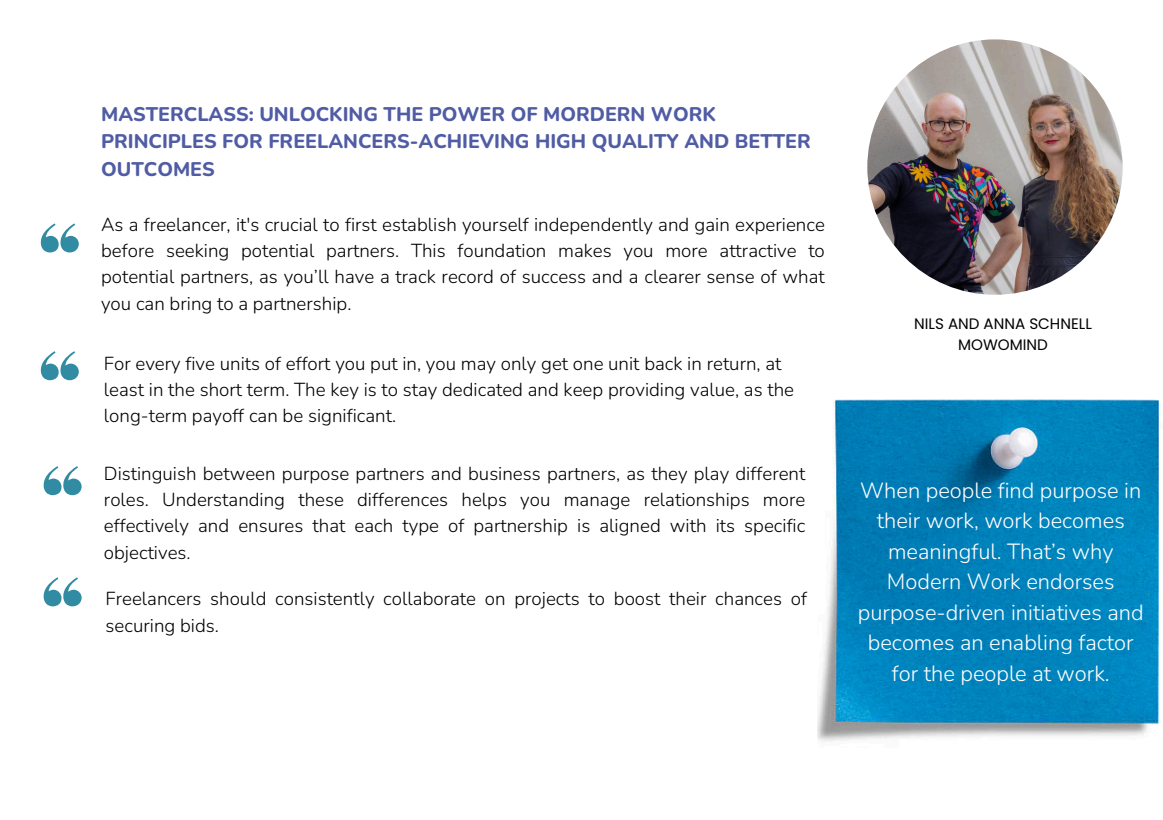
<style>
.page{position:relative;width:1163px;height:820px;background:#fff}
.page>*{position:absolute;margin:0;border:0;box-sizing:border-box;transform-origin:0 0}
.t1{font:300 21.88px/30.5px "Nunito";color:#fff;text-align:center}
.t2{font:800 19.69px/27.2px "Nunito";color:#505ca4}
.t3{font:300 18.75px/26.2px "Nunito";color:#000;text-align:justify}
.t4{font:15.12px "Poppins";color:#000}
</style>
<div class="page">
<img style="left:867px;top:39px;width:255px;height:256px;border-radius:50%">
<svg style="left:41px;top:223px;width:38px;height:29px"></svg>
<svg style="left:41px;top:351px;width:38px;height:29px"></svg>
<svg style="left:44px;top:466px;width:38px;height:29px"></svg>
<svg style="left:44px;top:577px;width:38px;height:29px"></svg>
<img style="left:817px;top:399px;width:344px;height:343px">
<p class="t2" style="left:101px;top:101px;width:711px">MASTERCLASS: UNLOCKING THE POWER OF MORDERN WORK<br>PRINCIPLES FOR FREELANCERS-ACHIEVING HIGH QUALITY AND BETTER<br>OUTCOMES</p>
<h3 class="t3" style="left:101px;top:211px;width:725px">As a freelancer, it's crucial to first establish yourself independently and gain experience before seeking potential partners. This foundation makes you more attractive to potential partners, as you’ll have a track record of success and a clearer sense of what you can bring to a partnership.</h3>
<h2 class="t3" style="left:104px;top:350px;width:691px;text-align:left">For every five units of effort you put in, you may only get one unit back in return, at least in the short term. The key is to stay dedicated and keep providing value, as the long-term payoff can be significant.</h2>
<p class="t3" style="left:104px;top:460px;width:703px">Distinguish between purpose partners and business partners, as they play different roles. Understanding these differences helps you manage relationships more effectively and ensures that each type of partnership is aligned with its specific objectives.</p>
<p class="t3" style="left:106px;top:586px;width:703px">Freelancers should consistently collaborate on projects to boost their chances of securing bids.</p>
<h3 class="t4" style="left:914px;top:313px;width:179px">NILS AND ANNA SCHNELL</h3>
<h3 class="t4" style="left:958px;top:334px;width:91px">MOWOMIND</h3>
<p class="t1" style="left:857px;top:475px;width:287px">When people find purpose in their work, work becomes meaningful. That’s why<br>Modern Work endorses purpose-driven initiatives and becomes an enabling factor for the people at work.</p>
</div>
